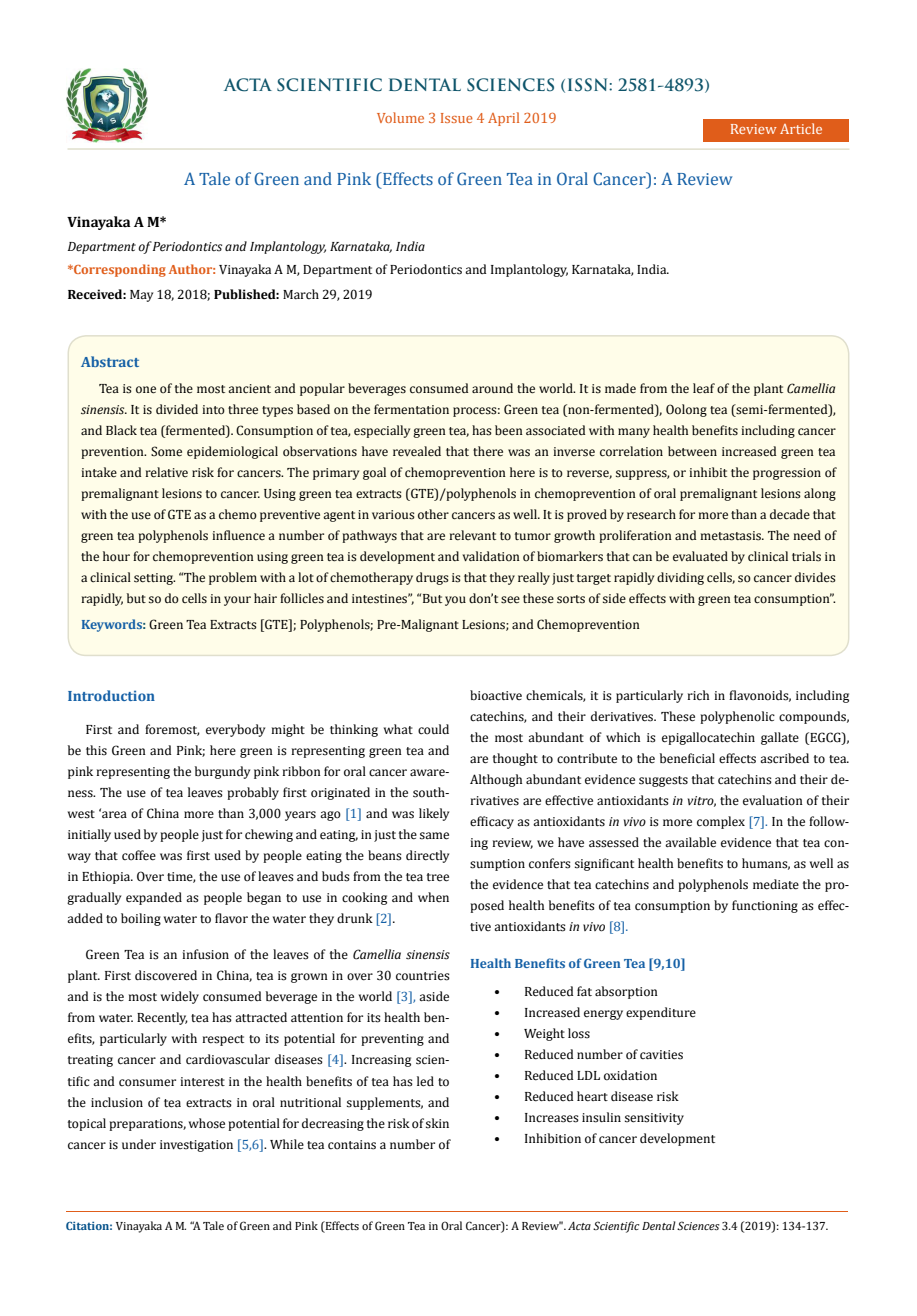
<style>
.page{position:relative;width:917px;height:1316px;background:#fff}
.page>*{position:absolute;margin:0;border:0;box-sizing:border-box;transform-origin:0 0}
.t1{font:18px "Cambria";color:#1560a6}
.t2{font:700 16.5px "Trajan Pro";color:#0e546a}
.t3{font:15px "Cambria";color:#e05d1a}
.t4{font:700 15px "Cambria";color:#1560a6}
.t5{font:15px "Cambria";color:#fff}
.t6{font:700 15px "Cambria";color:#000}
.t7{font:13.5px/21px "Cambria";color:#000;text-align:justify}
.t8{font:700 13.5px "Cambria";color:#1560a6}
.t9{font:12px "Cambria";color:#000}
.s1{font-style:italic}
.s2{font-weight:700;color:#e05d1a}
.s3{font-weight:700}
.s4{font-weight:700;color:#1560a6}
.s5{font-weight:700;color:#0e546a}
.s6{color:#1560a6}
.s7{font-weight:700;color:#035089}
</style>
<div class="page">
<img style="left:67px;top:68px;width:80px;height:74px">
<div style="left:703px;top:119px;width:146px;height:23px;background:#e05d1a"></div>
<div style="left:68px;top:336px;width:780px;height:319px;background:#fffde9;border-radius:18px"></div>
<div style="left:67px;top:335px;width:782px;height:321px;border:2px solid #e0dfcd;border-radius:18px"></div>
<hr style="left:66px;top:1211px;width:781px;height:1px;background:#e05d1a">
<hr style="left:67px;top:148px;width:782px;height:2px;background:#e0dfcd">
<p class="t2" style="left:224px;top:74px;width:487px">ACTA SCIENTIFIC DENTAL SCIENCES (ISSN: 2581-4893)</p>
<p class="t3" style="left:376px;top:109px;width:182px">Volume 3 Issue 4 April 2019</p>
<p class="t5" style="left:730px;top:120px;width:94px">Review Article</p>
<h1 class="t1" style="left:184px;top:168px;width:550px">A Tale of Green and Pink (Effects of Green Tea in Oral Cancer): A Review</h1>
<p class="t6" style="left:67px;top:211px;width:101px">Vinayaka A M*</p>
<p class="t7" style="left:67px;top:235px;width:603px;line-height:23.1px"><span class="s1">Department of Periodontics and Implantology, Karnataka, India<br></span><span class="s2">*Corresponding Author:</span> Vinayaka A M, Department of Periodontics and Implantology, Karnataka, India.</p>
<p class="t7" style="left:67px;top:284px;width:307px"><span class="s3">Received:</span> May 18, 2018; <span class="s3">Published:</span> March 29, 2019</p>
<p class="t4" style="left:81px;top:351px;width:60px">Abstract</p>
<p class="t7" style="left:81px;top:377px;width:756px;text-indent:18px">Tea is one of the most ancient and popular beverages consumed around the world. It is made from the leaf of the plant <span class="s1">Camellia sinensis</span>. It is divided into three types based on the fermentation process: Green tea (non-fermented), Oolong tea (semi-fermented), and Black tea (fermented). Consumption of tea, especially green tea, has been associated with many health benefits including cancer prevention. Some epidemiological observations have revealed that there was an inverse correlation between increased green tea intake and relative risk for cancers. The primary goal of chemoprevention here is to reverse, suppress, or inhibit the progression of premalignant lesions to cancer. Using green tea extracts (GTE)/polyphenols in chemoprevention of oral premalignant lesions along with the use of GTE as a chemo preventive agent in various other cancers as well. It is proved by research for more than a decade that green tea polyphenols influence a number of pathways that are relevant to tumor growth proliferation and metastasis. The need of the hour for chemoprevention using green tea is development and validation of biomarkers that can be evaluated by clinical trials in a clinical setting. “The problem with a lot of chemotherapy drugs is that they really just target rapidly dividing cells, so cancer divides rapidly, but so do cells in your hair follicles and intestines”, “But you don’t see these sorts of side effects with green tea consumption”.</p>
<p class="t7" style="left:81px;top:614px;width:560px"><span class="s4">Keywords</span><span class="s5">:</span> Green Tea Extracts [GTE]; Polyphenols; Pre-Malignant Lesions; and Chemoprevention</p>
<p class="t7" style="left:470px;top:685px;width:381px">bioactive chemicals, it is particularly rich in flavonoids, including catechins, and their derivatives. These polyphenolic compounds, the most abundant of which is epigallocatechin gallate (EGCG), are thought to contribute to the beneficial effects ascribed to tea.<br>Although abundant evidence suggests that catechins and their de&shy;rivatives are effective antioxidants <span class="s1">in vitro</span>, the evaluation of their efficacy as antioxidants <span class="s1">in vivo</span> is more complex <span class="s6">[7].</span> In the follow&shy;ing review, we have assessed the available evidence that tea con&shy;sumption confers significant health benefits to humans, as well as the evidence that tea catechins and polyphenols mediate the pro&shy;posed health benefits of tea consumption by functioning as effec&shy;tive antioxidants <span class="s1">in vivo</span> <span class="s6">[8].</span></p>
<p class="t4" style="left:67px;top:685px;width:89px">Introduction</p>
<p class="t7" style="left:67px;top:718px;width:384px;text-indent:18px">First and foremost, everybody might be thinking what could be this Green and Pink; here green is representing green tea and pink representing the burgundy pink ribbon for oral cancer aware&shy;ness. The use of tea leaves probably first originated in the south&shy;west ‘area of China more than 3,000 years ago <span class="s6">[1]</span> and was likely initially used by people just for chewing and eating, in just the same way that coffee was first used by people eating the beans directly in Ethiopia. Over time, the use of leaves and buds from the tea tree gradually expanded as people began to use in cooking and when added to boiling water to flavor the water they drunk <span class="s6">[2]</span>.</p>
<p class="t7" style="left:67px;top:944px;width:384px;text-indent:18px">Green Tea is an infusion of the leaves of the <span class="s1">Camellia sinensis </span>plant. First discovered in China, tea is grown in over 30 countries and is the most widely consumed beverage in the world <span class="s6">[3],</span> aside from water. Recently, tea has attracted attention for its health ben&shy;efits, particularly with respect to its potential for preventing and treating cancer and cardiovascular diseases <span class="s6">[4]</span>. Increasing scien&shy;tific and consumer interest in the health benefits of tea has led to the inclusion of tea extracts in oral nutritional supplements, and topical preparations, whose potential for decreasing the risk of skin cancer is under investigation <span class="s6">[5,6]</span>. While tea contains a number of</p>
<p class="t8" style="left:470px;top:954px;width:217px">Health Benefits of Green Tea [9,10]</p>
<p class="t7" style="left:494px;top:981px;width:165px">• Reduced fat absorption</p>
<p class="t7" style="left:494px;top:1002px;width:203px">• Increased energy expenditure</p>
<p class="t7" style="left:494px;top:1023px;width:97px">• Weight loss</p>
<p class="t7" style="left:494px;top:1044px;width:191px">• Reduced number of cavities</p>
<p class="t7" style="left:494px;top:1065px;width:165px">• Reduced LDL oxidation</p>
<p class="t7" style="left:494px;top:1086px;width:186px">• Reduced heart disease risk</p>
<p class="t7" style="left:494px;top:1107px;width:191px">• Increases insulin sensitivity</p>
<p class="t7" style="left:494px;top:1128px;width:222px">• Inhibition of cancer development</p>
<p class="t9" style="left:66px;top:1218px;width:764px"><span class="s7">Citation:</span> Vinayaka A M<span class="s1">.</span> “A Tale of Green and Pink (Effects of Green Tea in Oral Cancer): A Review". <span class="s1">Acta Scientific Dental Sciences</span> 3.4 (2019): 134-137.</p>
</div>
